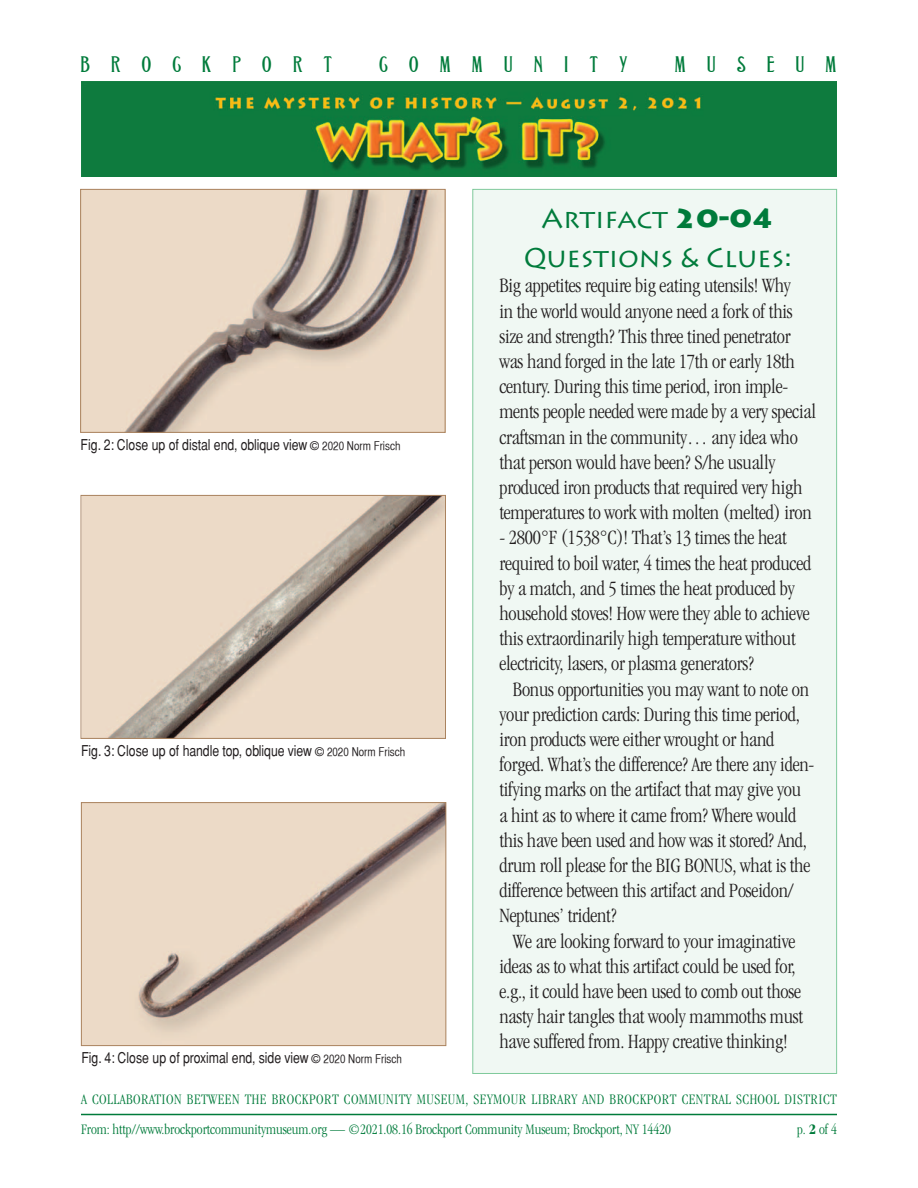
<style>
.page{position:relative;width:918px;height:1188px;background:#fff}
.page>*{position:absolute;margin:0;border:0;box-sizing:border-box;transform-origin:0 0}
.t1{font:27px/39.8px "Lithos Pro";color:#007b3b;text-align:center}
.t2{font:24px "Grant Antique Normal";letter-spacing:.86em;color:#007b3b}
.t3{font:300 condensed 21px/25.2px "Garamond";letter-spacing:-.01em;color:#231f20}
.t4{font:condensed 15px "Helvetica";letter-spacing:-.005em;color:#231f20}
.t5{font:300 condensed 15px "Garamond";letter-spacing:.03em;color:#007b3b}
.t6{font:300 condensed 15px "Garamond";color:#007b3b}
.s1{font-family:"Helvetica CY Plain";font-stretch:normal;font-size:12px}
.s2{font-weight:900}
.s3{font-weight:700}
</style>
<div class="page">
<hr style="left:81px;top:1114px;width:756px;height:1px;background:#007b3b">
<img style="left:81px;top:82px;width:756px;height:95px">
<div style="left:472px;top:189px;width:365px;height:885px;background:#f0f8f3;border:1px solid #80ca9c"></div>
<img style="left:82px;top:191px;width:361px;height:240px">
<div style="left:80px;top:189px;width:365px;height:244px;border:1px solid #aa835f"></div>
<img style="left:83px;top:804px;width:361px;height:240px">
<div style="left:81px;top:802px;width:365px;height:244px;border:1px solid #aa835f"></div>
<img style="left:83px;top:497px;width:361px;height:240px">
<div style="left:81px;top:495px;width:365px;height:244px;border:1px solid #aa835f"></div>
<p class="t2" style="left:81px;top:52px;width:253px">BROCKPORT</p>
<p class="t2" style="left:379px;top:52px;width:250px">COMMUNITY</p>
<p class="t2" style="left:675px;top:52px;width:163px">MUSEUM</p>
<p class="t4" style="left:81px;top:436px;width:321px">Fig. 2: Close up of distal end, oblique view <span class="s1">© 2020 Norm Frisch</span></p>
<p class="t4" style="left:81px;top:742px;width:326px">Fig. 3: Close up of handle top, oblique view <span class="s1">© 2020 Norm Frisch</span></p>
<p class="t4" style="left:81px;top:1049px;width:322px">Fig. 4: Close up of proximal end, side view <span class="s1">© 2020 Norm Frisch</span></p>
<p class="t1" style="left:524px;top:199px;width:269px">Artifact <span class="s2">20-04<br></span>Questions &amp; Clues:</p>
<p class="t3" style="left:499px;top:273px;width:318px">Big appetites require big eating utensils! Why<br>in the world would anyone need a fork of this size and strength? This three tined penetrator was hand forged in the late 17th or early 18th century. During this time period, iron imple&shy;ments people needed were made by a very special craftsman in the community… any idea who that person would have been? S/he usually produced iron products that required very high temperatures to work with molten (melted) iron</p>
<p class="t3" style="left:499px;top:525px;width:313px">- 2800°F (1538°C)! That’s 13 times the heat required to boil water, 4 times the heat produced by a match, and 5 times the heat produced by household stoves! How were they able to achieve this extraordinarily high temperature without electricity, lasers, or plasma generators?</p>
<p class="t3" style="left:499px;top:677px;width:317px;text-indent:14px">Bonus opportunities you may want to note on your prediction cards: During this time period, iron products were either wrought or hand forged. What’s the difference? Are there any iden&shy;tifying marks on the artifact that may give you a hint as to where it came from? Where would this have been used and how was it stored? And, drum roll please for the BIG BONUS, what is the difference between this artifact and Poseidon/ Neptunes’ trident?</p>
<p class="t3" style="left:499px;top:929px;width:305px;text-indent:14px">We are looking forward to your imaginative ideas as to what this artifact could be used for, e.g., it could have been used to comb out those nasty hair tangles that wooly mammoths must have suffered from. Happy creative thinking!</p>
<p class="t5" style="left:81px;top:1091px;width:757px">A COLLABORATION BETWEEN THE BROCKPORT COMMUNITY MUSEUM, SEYMOUR LIBRARY AND BROCKPORT CENTRAL SCHOOL DISTRICT</p>
<p class="t6" style="left:81px;top:1121px;width:591px">From: http//www.brockportcommunitymuseum.org — ©2021.08.16 Brockport Community Museum; Brockport, NY 14420</p>
<p class="t5" style="left:797px;top:1121px;width:41px">p. <span class="s3">2</span> of 4</p>
</div>
